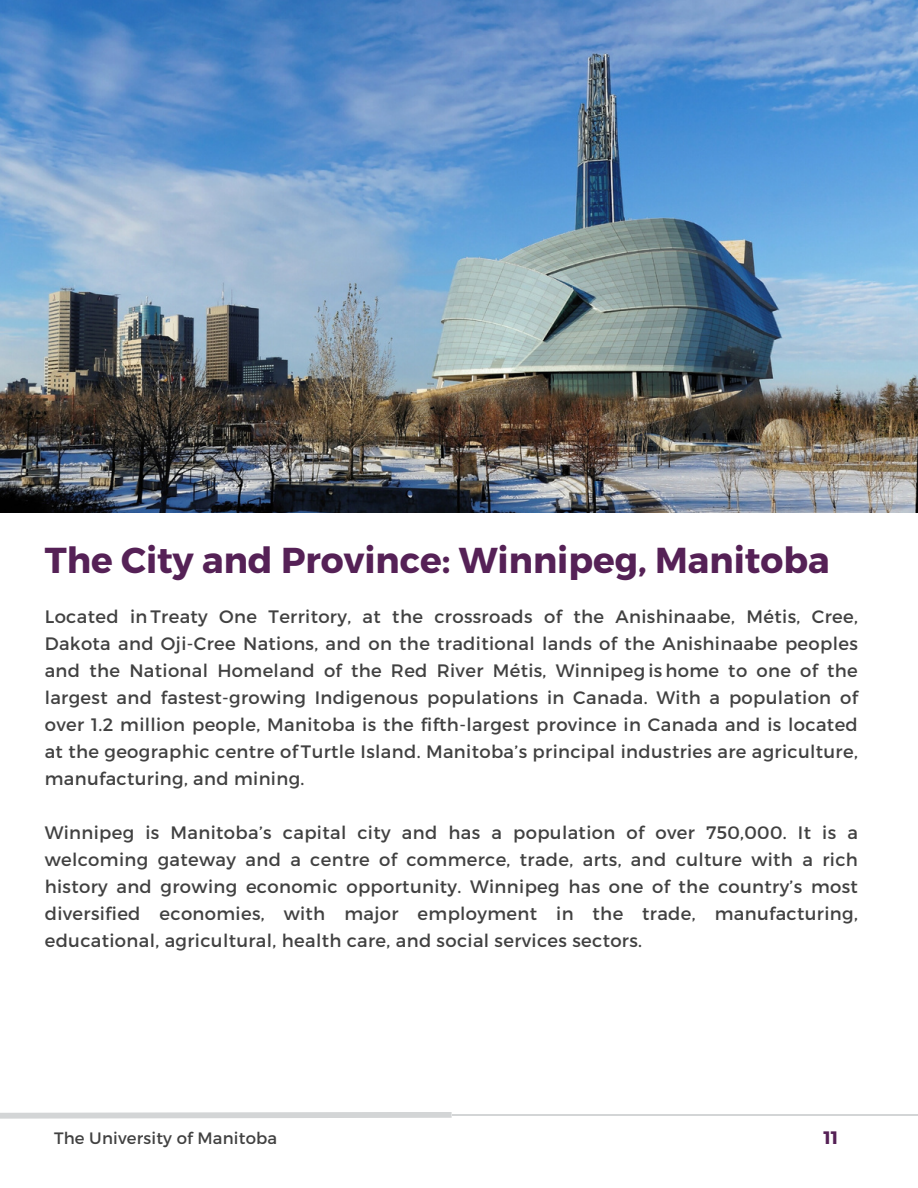
<style>
.page{position:relative;width:918px;height:1188px;background:#fff}
.page>*{position:absolute;margin:0;border:0;box-sizing:border-box;transform-origin:0 0}
.t1{font:700 36px "Montserrat";color:#552156}
.t2{font:18px/27px "Montserrat";letter-spacing:.02em;color:#414141;text-align:justify}
.t3{font:700 18px "Montserrat";color:#552156}
.t4{font:16.5px "Montserrat";letter-spacing:.01em;color:#414141}
</style>
<div class="page">
<svg style="left:0;top:1112px;width:444px;height:7px;background:#dadbdc"></svg>
<svg style="left:444px;top:1112px;width:474px;height:6px"></svg>
<img style="left:0;top:0;width:918px;height:513px">
<h1 class="t1" style="left:45px;top:537px;width:787px">The City and Province: Winnipeg, Manitoba</h1>
<p class="t2" style="left:45px;top:603px;width:815px">Located in Treaty One Territory, at the crossroads of the Anishinaabe, Métis, Cree, Dakota and Oji-Cree Nations, and on the traditional lands of the Anishinaabe peoples and the National Homeland of the Red River Métis, Winnipeg is home to one of the largest and fastest-growing Indigenous populations in Canada. With a population of over 1.2 million people, Manitoba is the fifth-largest province in Canada and is located at the geographic centre of Turtle Island. Manitoba’s principal industries are agriculture, manufacturing, and mining.</p>
<p class="t2" style="left:45px;top:819px;width:815px">Winnipeg is Manitoba’s capital city and has a population of over 750,000. It is a welcoming gateway and a centre of commerce, trade, arts, and culture with a rich history and growing economic opportunity. Winnipeg has one of the country’s most diversified economies, with major employment in the trade, manufacturing, educational, agricultural, health care, and social services sectors.</p>
<p class="t4" style="left:54px;top:1128px;width:225px">The University of Manitoba</p>
<p class="t3" style="left:824px;top:1126px;width:16px">11</p>
</div>
